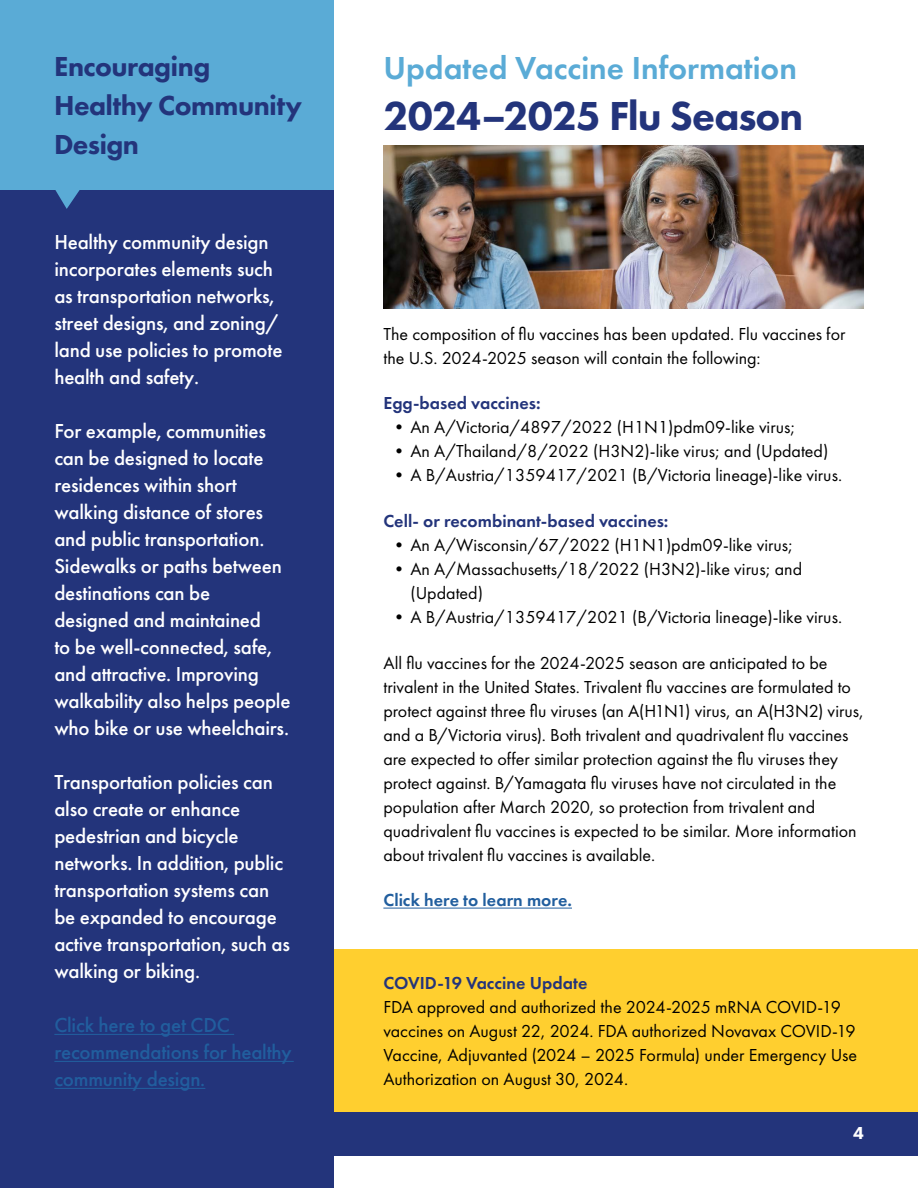
<style>
.page{position:relative;width:918px;height:1188px;background:#fff}
.page>*{position:absolute;margin:0;border:0;box-sizing:border-box;transform-origin:0 0}
.t1{font:800 42px "Futura PT";letter-spacing:-.02em;color:#23347b}
.t2{font:600 33px "Futura PT";color:#5aabd6}
.t3{font:800 28.5px/39px "Futura PT";letter-spacing:-.02em;color:#23347b}
.Bullets{font:500 21px/27px "Futura PT";letter-spacing:-.01em;color:#fff}
.Bullets-2{font:500 21px/27px "Futura PT";letter-spacing:-.01em;color:#215e9e}
.Body_First{font:18px/24px "Futura PT";color:#000}
.Body_First-2{font:600 18px "Futura PT";color:#23347b}
.Body_First-3{font:600 18px "Futura PT";color:#215e9e}
.t4{font:800 18px "Futura PT";color:#fff}
</style>
<div class="page">
<div style="left:329px;top:949px;width:589px;height:163px;background:#ffcf2f"></div>
<div style="left:0;top:1112px;width:918px;height:44px;background:#23347b"></div>
<div style="left:0;top:0;width:334px;height:1188px;background:#23347b"></div>
<div style="left:0;top:0;width:334px;height:189px;background:#5aabd6"></div>
<hr style="left:54px;top:1034px;width:180px;height:1px;background:#215e9e">
<hr style="left:54px;top:1061px;width:240px;height:1px;background:#215e9e">
<hr style="left:54px;top:1088px;width:151px;height:1px;background:#215e9e">
<hr style="left:383px;top:908px;width:189px;height:1px;background:#215e9e">
<img style="left:383px;top:146px;width:481px;height:163px">
<svg style="left:54px;top:189px;width:27px;height:20px"></svg>
<p class="t3" style="left:54px;top:46px;width:250px">Encouraging<br>Healthy Community<br>Design</p>
<p class="Bullets" style="left:54px;top:229px;width:230px">Healthy community design incorporates elements such as transportation networks, street designs, and zoning/ land use policies to promote health and safety.</p>
<p class="Bullets" style="left:54px;top:418px;width:238px">For example, communities can be designed to locate residences within short walking distance of stores and public transportation.<br>Sidewalks or paths between destinations can be<br>designed and maintained<br>to be well-connected, safe, and attractive. Improving walkability also helps people who bike or use wheelchairs.</p>
<p class="Bullets" style="left:54px;top:769px;width:237px">Transportation policies can also create or enhance pedestrian and bicycle networks. In addition, public transportation systems can be expanded to encourage active transportation, such as walking or biking.</p>
<p class="Bullets-2" style="left:54px;top:1012px;width:239px">Click here to get CDC recommendations for healthy community design.</p>
<p class="t2" style="left:383px;top:47px;width:415px">Updated Vaccine Information</p>
<p class="t1" style="left:383px;top:89px;width:421px">2024–2025 Flu Season</p>
<p class="Body_First" style="left:383px;top:322px;width:464px">The composition of flu vaccines has been updated. Flu vaccines for the U.S. 2024-2025 season will contain the following:</p>
<p class="Body_First-2" style="left:383px;top:392px;width:159px">Egg-based vaccines:</p>
<p class="Body_First" style="left:390px;top:415px;width:407px">•An A/Victoria/4897/2022 (H1N1)pdm09-like virus;</p>
<p class="Body_First" style="left:390px;top:439px;width:440px">•An A/Thailand/8/2022 (H3N2)-like virus; and (Updated)</p>
<p class="Body_First" style="left:390px;top:463px;width:453px">•A B/Austria/1359417/2021 (B/Victoria lineage)-like virus.</p>
<p class="Body_First-2" style="left:383px;top:510px;width:287px">Cell- or recombinant-based vaccines:</p>
<p class="Body_First" style="left:390px;top:533px;width:404px">•An A/Wisconsin/67/2022 (H1N1)pdm09-like virus;</p>
<p class="Body_First" style="left:410px;top:557px;width:393px;text-indent:-20px">•An A/Massachusetts/18/2022 (H3N2)-like virus; and (Updated)</p>
<p class="Body_First" style="left:390px;top:605px;width:453px">•A B/Austria/1359417/2021 (B/Victoria lineage)-like virus.</p>
<p class="Body_First" style="left:383px;top:651px;width:482px">All flu vaccines for the 2024-2025 season are anticipated to be trivalent in the United States. Trivalent flu vaccines are formulated to protect against three flu viruses (an A(H1N1) virus, an A(H3N2) virus, and a B/Victoria virus). Both trivalent and quadrivalent flu vaccines are expected to offer similar protection against the flu viruses they protect against. B/Yamagata flu viruses have not circulated in the population after March 2020, so protection from trivalent and quadrivalent flu vaccines is expected to be similar. More information about trivalent flu vaccines is available.</p>
<p class="Body_First-3" style="left:383px;top:889px;width:190px">Click here to learn more.</p>
<p class="Body_First-2" style="left:383px;top:971px;width:206px">COVID-19 Vaccine Update</p>
<p class="Body_First" style="left:383px;top:994px;width:475px">FDA approved and authorized the 2024-2025 mRNA COVID-19 vaccines on August 22, 2024. FDA authorized Novavax COVID-19<br>Vaccine, Adjuvanted (2024 – 2025 Formula) under Emergency Use Authorization on August 30, 2024.</p>
<p class="t4" style="left:853px;top:1121px;width:12px">4</p>
</div>
